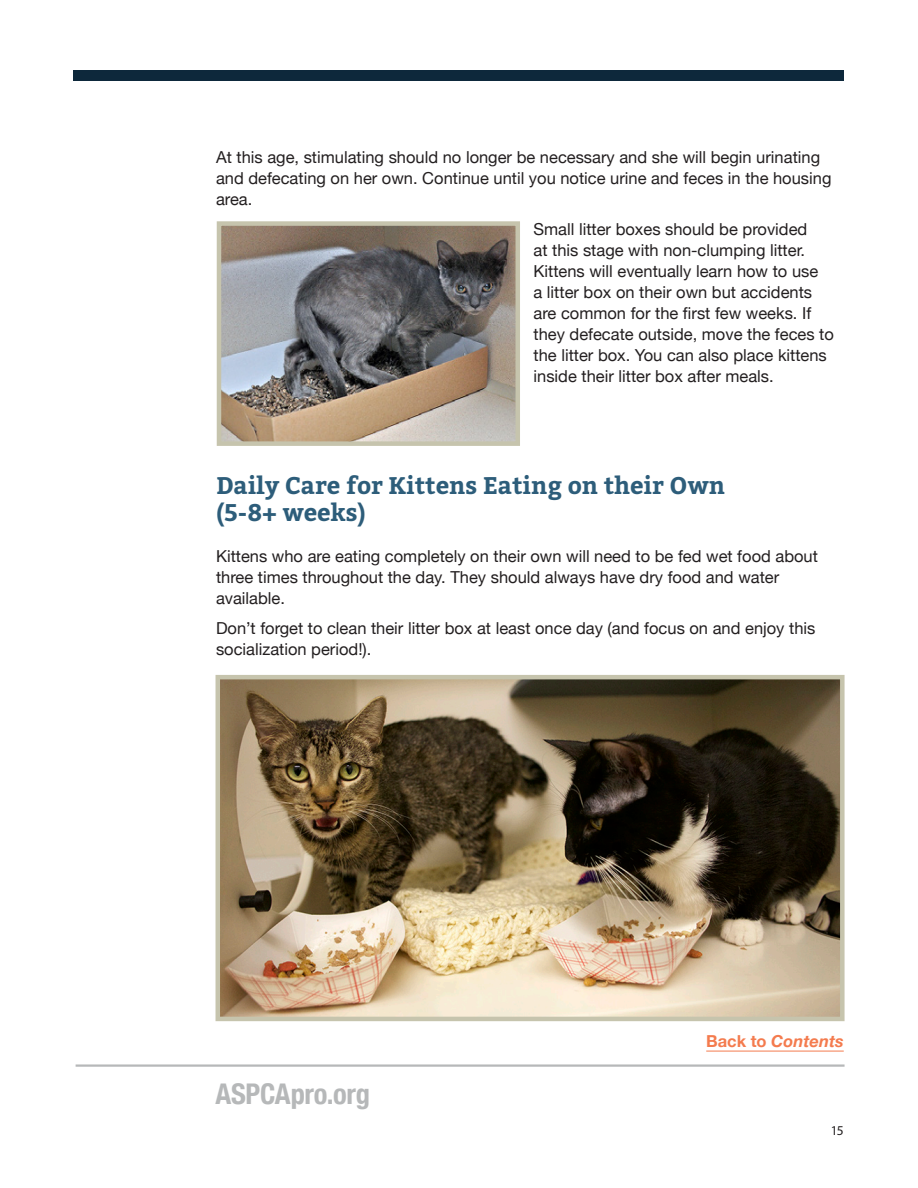
<style>
.page{position:relative;width:918px;height:1188px;background:#fff}
.page>*{position:absolute;margin:0;border:0;box-sizing:border-box;transform-origin:0 0}
.t1{font:700 condensed 28.5px "Helvetica Neue";letter-spacing:-.015em;color:#b6b8b9}
.Subheading2Feline{font:700 24px/27px "Bitter";color:#2d5d7a}
.BodyTextNoIndent{font:16.5px/21px "Helvetica Neue";color:#231f20}
.BodyTextNoIndent-2{font:italic 700 16.5px "Helvetica Neue";color:#f47b4e}
.t2{font:13.5px "Myriad Pro";color:#231f20}
.s1{font-style:normal}
</style>
<div class="page">
<div style="left:73px;top:70px;width:771px;height:11px;background:#0d283b"></div>
<hr style="left:76px;top:1064px;width:769px;height:3px;background:#b6b8b9">
<img style="left:222px;top:226px;width:293px;height:215px">
<div style="left:217px;top:221px;width:303px;height:225px;border:4px solid #c6c4ad"></div>
<img style="left:221px;top:680px;width:619px;height:336px">
<div style="left:216px;top:675px;width:629px;height:346px;border:4px solid #c6c4ad"></div>
<hr style="left:706px;top:1051px;width:138px;height:1px;background:#f47b4e">
<p class="BodyTextNoIndent" style="left:216px;top:148px;width:617px">At this age, stimulating should no longer be necessary and she will begin urinating and defecating on her own. Continue until you notice urine and feces in the housing area.</p>
<p class="BodyTextNoIndent" style="left:534px;top:220px;width:302px">Small litter boxes should be provided<br>at this stage with non-clumping litter.<br>Kittens will eventually learn how to use<br>a litter box on their own but accidents are common for the first few weeks. If they defecate outside, move the feces to the litter box. You can also place kittens inside their litter box after meals.</p>
<p class="Subheading2Feline" style="left:216px;top:472px;width:511px">Daily Care for Kittens Eating on their Own (5-8+ weeks)</p>
<p class="BodyTextNoIndent" style="left:216px;top:547px;width:604px">Kittens who are eating completely on their own will need to be fed wet food about three times throughout the day. They should always have dry food and water available.</p>
<p class="BodyTextNoIndent" style="left:216px;top:619px;width:601px">Don’t forget to clean their litter box at least once day (and focus on and enjoy this socialization period!).</p>
<h1 class="t1" style="left:216px;top:1070px;width:156px">ASPCApro.org</h1>
<p class="BodyTextNoIndent-2" style="left:706px;top:1028px;width:139px"><span class="s1">Back to</span> Contents</p>
<p class="t2" style="left:831px;top:1122px;width:15px">15</p>
</div>
